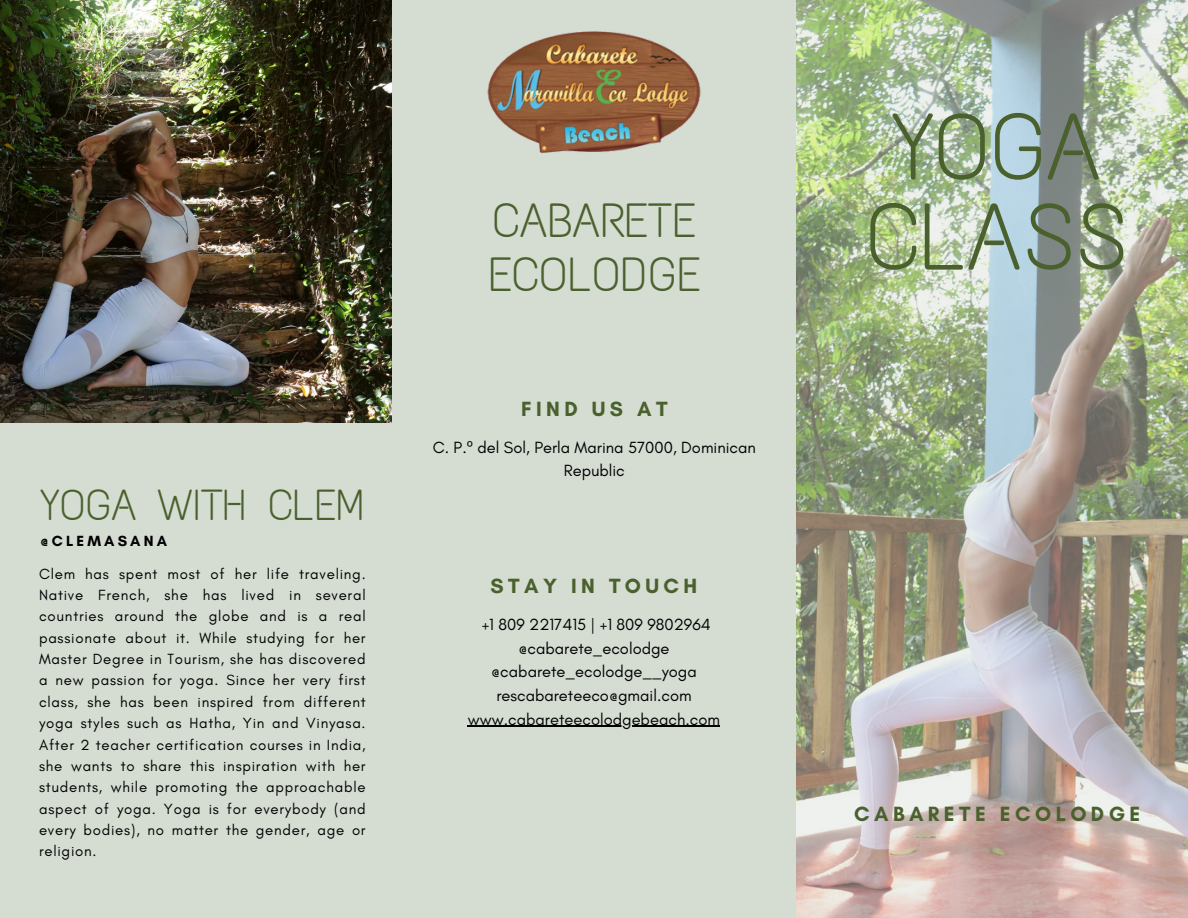
<style>
.page{position:relative;width:1188px;height:918px;background:#d5dcd2}
.page>*{position:absolute;margin:0;border:0;box-sizing:border-box;transform-origin:0 0}
.t1{font:94.5px/90px "Text Me One";color:#4a612e}
.t2{font:48px/54px "Text Me One";color:#4a612e}
.t3{font:43.5px "Text Me One";color:#4a612e}
.t4{font:700 21px "Glacial Indifference";letter-spacing:.21em;color:#4a612e}
.t5{font:16.5px/23.7px "Glacial Indifference";color:#000001;text-align:center}
.t6{font:15px/21.3px "Glacial Indifference";letter-spacing:.05em;color:#000001;text-align:justify}
.t7{font:700 15px "Glacial Indifference";letter-spacing:.21em;color:#000}
.s1{font-family:"Noto Sans"}
</style>
<div class="page">
<img style="left:796px;top:0;width:392px;height:918px">
<img style="left:0;top:0;width:391px;height:423px">
<img style="left:487px;top:31px;width:214px;height:122px">
<hr style="left:468px;top:726px;width:252px;height:1px;background:#000001">
<h4 class="t3" style="left:41px;top:479px;width:325px">YOGA WITH CLEM</h4>
<h3 class="t7" style="left:41px;top:531px;width:128px">@CLEMASANA</h3>
<p class="t6" style="left:39px;top:563px;width:328px">Clem has spent most of her life traveling.<br>Native French, she has lived in several countries around the globe and is a real passionate about it. While studying for her Master Degree in Tourism, she has discovered a new passion for yoga. Since her very first class, she has been inspired from different yoga styles such as Hatha, Yin and Vinyasa.<br>After 2 teacher certification courses in India, she wants to share this inspiration with her students, while promoting the approachable aspect of yoga. Yoga is for everybody (and every bodies), no matter the gender, age or religion.</p>
<h3 class="t2" style="left:488px;top:194px;width:214px">CABARETE<br>ECOLODGE</h3>
<p class="t4" style="left:521px;top:396px;width:148px">FIND US AT</p>
<h3 class="t5" style="left:433px;top:435px;width:325px">C. P.<span class="s1">º</span> del Sol, Perla Marina 57000, Dominican<br>Republic</h3>
<p class="t4" style="left:491px;top:573px;width:208px">STAY IN TOUCH</p>
<p class="t5" style="left:482px;top:612px;width:231px">+1 809 2217415 | +1 809 9802964</p>
<p class="t5" style="left:518px;top:636px;width:153px">@cabarete_ecolodge</p>
<p class="t5" style="left:491px;top:660px;width:207px">@cabarete_ecolodge__yoga</p>
<p class="t5" style="left:496px;top:683px;width:197px">rescabareteeco@gmail.com</p>
<h1 class="t5" style="left:468px;top:707px;width:254px">www.cabareteecolodgebeach.com</h1>
<p class="t1" style="left:867px;top:102px;width:263px">YOGA<br>CLASS</p>
<h2 class="t4" style="left:854px;top:801px;width:288px">CABARETE ECOLODGE</h2>
</div>
